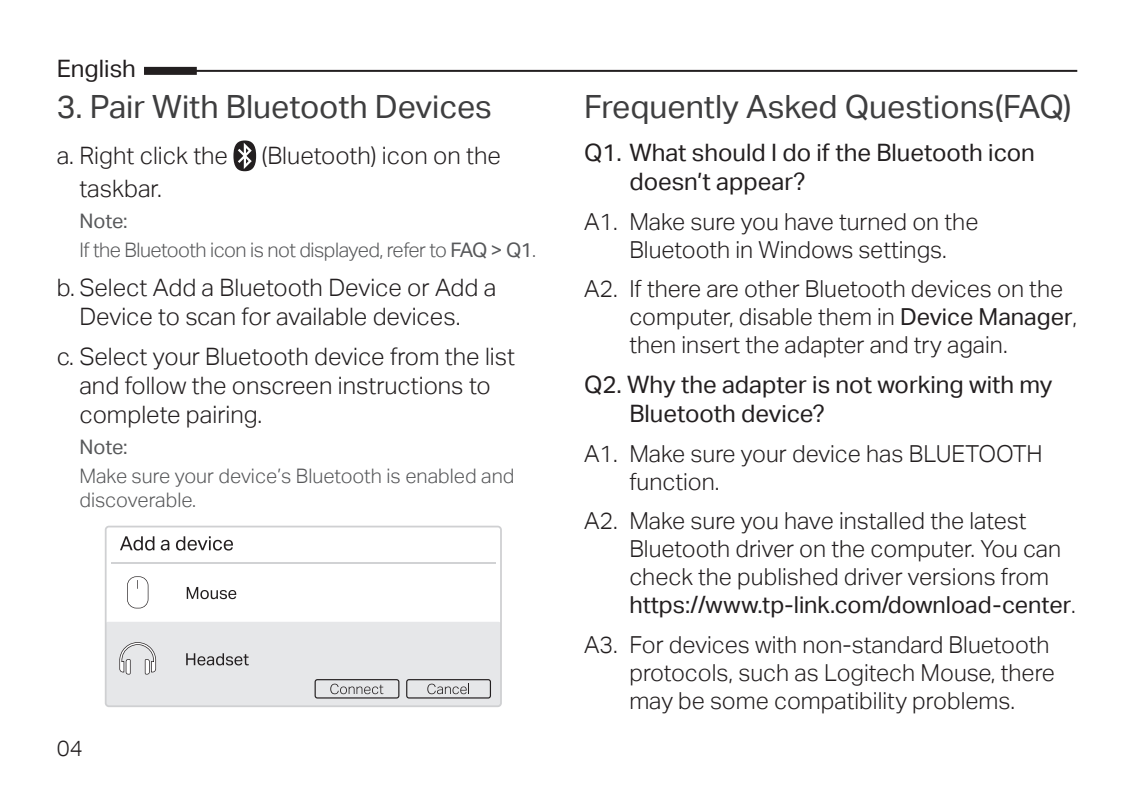
<style>
.page{position:relative;width:1134px;height:794px;background:#fff}
.page>*{position:absolute;margin:0;border:0;box-sizing:border-box;transform-origin:0 0}
.t1{font:32px "TP Link Aktiv Regular";color:#3e3e3f}
.t2{font:24px/28.8px "TP Link Aktiv Light";color:#231f20;text-align:center}
.t3{font:24px/28.8px "TP Link Aktiv Regular";color:#231f20}
.t4{font:23.2px/28px "TP Link Aktiv Light";color:#231f20}
.t5{font:23.2px "TP Link Aktiv Regular";color:#231f20}
.t6{font:22px "TP Link Aktiv Light";color:#231f20}
.t7{font:20px/24px "TP Link Aktiv Light";letter-spacing:-.01em;color:#57585a}
.t8{font:20px "TP Link Aktiv Regular";color:#57585a}
.s1{font-family:"TP Link Aktiv Regular"}
.s2{font-family:"TP Link Aktiv Light"}
</style>
<div class="page">
<hr style="left:179px;top:70px;width:898px;height:2px;background:#231f20">
<div style="left:144px;top:67px;width:53px;height:8px;background:#231f20"></div>
<svg style="left:233px;top:140px;width:23px;height:31px"></svg>
<svg style="left:105px;top:525px;width:397px;height:182px"></svg>
<svg style="left:187px;top:587px;width:49px;height:12px"></svg>
<svg style="left:127px;top:576px;width:21px;height:32px"></svg>
<svg style="left:315px;top:679px;width:84px;height:19px;background:#c2c2c4"></svg>
<svg style="left:406px;top:679px;width:85px;height:19px;background:#c2c3c4"></svg>
<svg style="left:186px;top:653px;width:63px;height:12px"></svg>
<svg style="left:119px;top:642px;width:37px;height:32px"></svg>
<p class="t3" style="left:57px;top:55px;width:81px">English</p>
<h1 class="t1" style="left:57px;top:88px;width:437px">3. Pair With Bluetooth Devices</h1>
<p class="t2" style="left:57px;top:142px;width:173px">a. Right click the</p>
<p class="t2" style="left:261px;top:142px;width:241px">(Bluetooth) icon on the</p>
<p class="t2" style="left:79px;top:174px;width:84px">taskbar.</p>
<p class="t8" style="left:79px;top:209px;width:50px">Note:</p>
<p class="t7" style="left:79px;top:238px;width:458px">If the Bluetooth icon is not displayed, refer to <span class="s1">FAQ &gt; Q1</span>.</p>
<p class="t2" style="left:57px;top:273px;width:441px">b. Select Add a Bluetooth Device or Add a<br>Device to scan for available devices.</p>
<p class="t2" style="left:79px;top:342px;width:437px;text-align:left;text-indent:-23px">c. Select your Bluetooth device from the list and follow the onscreen instructions to complete pairing.</p>
<p class="t8" style="left:79px;top:435px;width:50px">Note:</p>
<p class="t7" style="left:79px;top:464px;width:437px">Make sure your device’s Bluetooth is enabled and discoverable.</p>
<p class="t6" style="left:57px;top:735px;width:28px">04</p>
<h1 class="t1" style="left:584px;top:88px;width:489px">Frequently Asked Questions(FAQ)</h1>
<p class="t3" style="left:629px;top:138px;width:407px;text-indent:-45px">Q1. What should I do if the Bluetooth icon doesn’t appear?</p>
<p class="t4" style="left:584px;top:207px;width:396px;text-align:center">A1. Make sure you have turned on the<br>Bluetooth in Windows settings.</p>
<p class="t4" style="left:629px;top:275px;width:449px;text-indent:-45px">A2. If there are other Bluetooth devices on the computer, disable them in <span class="s1">Device Manager</span>, then insert the adapter and try again.</p>
<p class="t3" style="left:629px;top:370px;width:424px;text-indent:-45px">Q2. Why the adapter is not working with my<br>Bluetooth device?</p>
<p class="t4" style="left:629px;top:439px;width:415px;text-indent:-45px">A1. Make sure your device has BLUETOOTH function.</p>
<p class="t4" style="left:629px;top:507px;width:433px;text-indent:-45px">A2. Make sure you have installed the latest<br>Bluetooth driver on the computer. You can check the published driver versions from</p>
<p class="t5" style="left:629px;top:592px;width:448px">https://www.tp-link.com/download-center<span class="s2">.</span></p>
<p class="t4" style="left:629px;top:631px;width:427px;text-indent:-45px">A3. For devices with non-standard Bluetooth protocols, such as Logitech Mouse, there may be some compatibility problems.</p>
</div>
